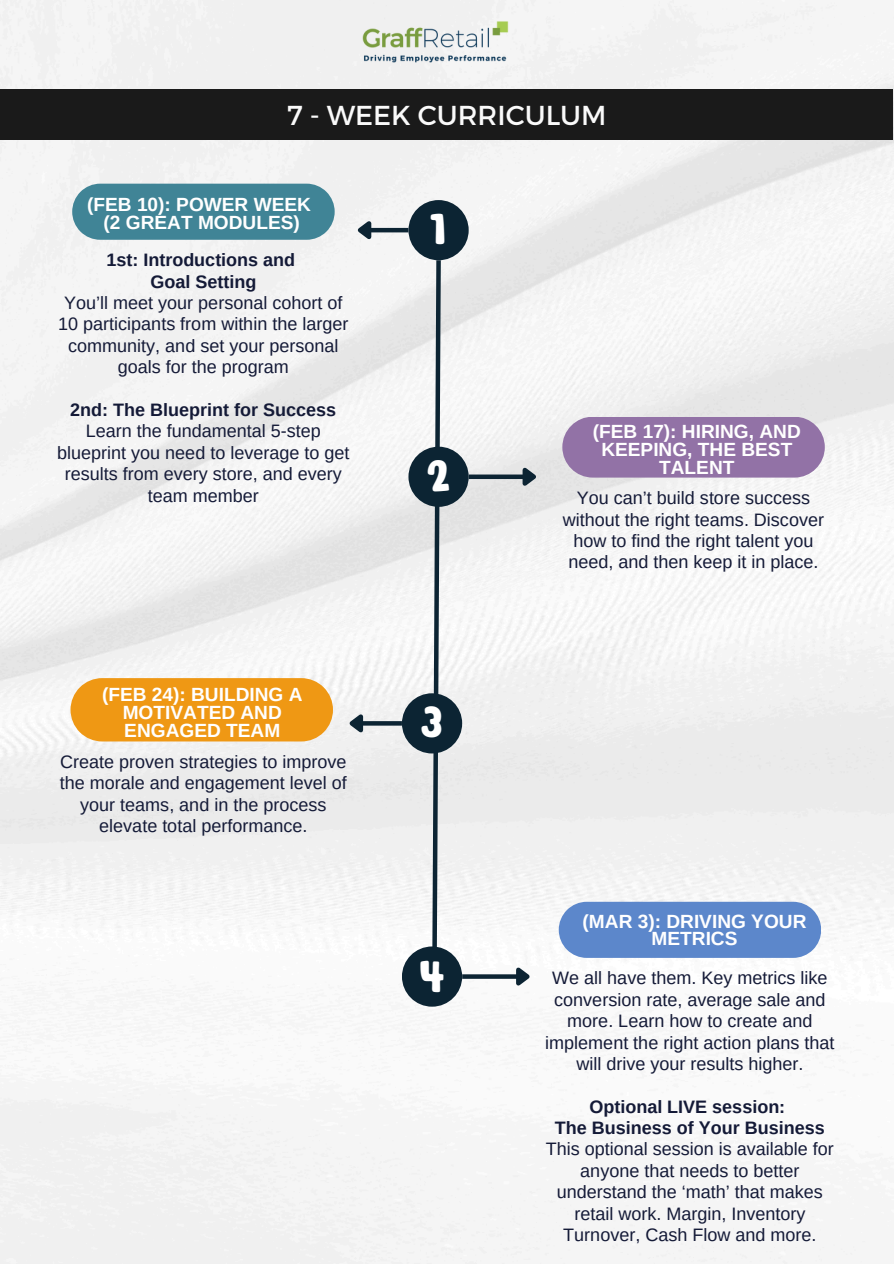
<style>
.page{position:relative;width:894px;height:1264px;background:#fff}
.page>*{position:absolute;margin:0;border:0;box-sizing:border-box;transform-origin:0 0}
.t1{font:700 43.35px "DONGTAO";color:#fff}
.t2{font:27.3px "Montserrat";color:#fafafa}
.t3{font:700 19.05px/17.5px "Arimo";color:#fff;text-align:center}
.t4{font:18px/21.3px "Arimo";color:#141a37;text-align:center}
.t5{font:700 18px "Arimo";color:#141a37}
</style>
<div class="page">
<img style="left:0;top:0;width:893px;height:1263px">
<div style="left:1px;top:89px;width:891px;height:51px;background:#1a1a1a"></div>
<img style="left:350px;top:10px;width:171px;height:64px">
<div style="left:72px;top:184px;width:262px;height:56px;background:#408496"></div>
<svg style="left:70px;top:678px;width:263px;height:63px"></svg>
<div style="left:558px;top:901px;width:263px;height:56px;background:#5c87cb"></div>
<div style="left:562px;top:416px;width:262px;height:61px;background:#9272a6;border-radius:30px"></div>
<svg style="left:430px;top:259px;width:13px;height:689px"></svg>
<div style="left:408px;top:200px;width:60px;height:60px;background:#0c2433;border-radius:50%"></div>
<div style="left:408px;top:446px;width:60px;height:61px;background:#0c2433;border-radius:50%"></div>
<hr style="left:370px;top:228px;width:38px;height:4px;background:#0c2433">
<svg style="left:352px;top:214px;width:23px;height:29px"></svg>
<div style="left:468px;top:474px;width:55px;height:5px;background:#0c2433"></div>
<svg style="left:518px;top:463px;width:23px;height:29px"></svg>
<div style="left:402px;top:693px;width:60px;height:60px;background:#0c2433;border-radius:50%"></div>
<svg style="left:367px;top:721px;width:35px;height:4px"></svg>
<svg style="left:344px;top:707px;width:23px;height:29px"></svg>
<div style="left:402px;top:946px;width:60px;height:60px;background:#0c2433;border-radius:50%"></div>
<svg style="left:462px;top:974px;width:50px;height:4px"></svg>
<svg style="left:512px;top:963px;width:22px;height:29px"></svg>
<p class="t2" style="left:287px;top:97px;width:321px">7 - WEEK CURRICULUM</p>
<h2 class="t3" style="left:87px;top:196px;width:225px">(FEB 10): POWER WEEK (2 GREAT MODULES)</h2>
<p class="t5" style="left:106px;top:250px;width:190px">1st: Introductions and</p>
<p class="t5" style="left:150px;top:271px;width:107px">Goal Setting</p>
<p class="t4" style="left:58px;top:292px;width:291px">You’ll meet your personal cohort of<br>10 participants from within the larger community, and set your personal goals for the program</p>
<p class="t5" style="left:70px;top:399px;width:267px">2nd: The Blueprint for Success</p>
<p class="t4" style="left:57px;top:420px;width:293px">Learn the fundamental 5-step blueprint you need to leverage to get results from every store, and every team member</p>
<p class="t1" style="left:430px;top:212px;width:18px">1</p>
<p class="t1" style="left:426px;top:458px;width:25px">2</p>
<p class="t3" style="left:102px;top:686px;width:202px">(FEB 24): BUILDING A<br>MOTIVATED AND<br>ENGAGED TEAM</p>
<p class="t4" style="left:60px;top:751px;width:289px">Create proven strategies to improve the morale and engagement level of your teams, and in the process elevate total performance.</p>
<p class="t1" style="left:420px;top:705px;width:25px">3</p>
<p class="t1" style="left:419px;top:958px;width:27px">4</p>
<p class="t3" style="left:592px;top:423px;width:209px">(FEB 17): HIRING, AND<br>KEEPING, THE BEST<br>TALENT</p>
<p class="t4" style="left:562px;top:487px;width:262px">You can’t build store success without the right teams. Discover how to find the right talent you need, and then keep it in place.</p>
<p class="t3" style="left:582px;top:912px;width:225px">(MAR 3): DRIVING YOUR<br>METRICS</p>
<p class="t4" style="left:545px;top:967px;width:290px">We all have them. Key metrics like conversion rate, average sale and more. Learn how to create and implement the right action plans that will drive your results higher.</p>
<h1 class="t5" style="left:589px;top:1096px;width:197px">Optional LIVE session:</h1>
<h2 class="t5" style="left:554px;top:1117px;width:271px">The Business of Your Business</h2>
<p class="t4" style="left:545px;top:1138px;width:289px">This optional session is available for anyone that needs to better understand the ‘math’ that makes retail work. Margin, Inventory<br>Turnover, Cash Flow and more.</p>
</div>
